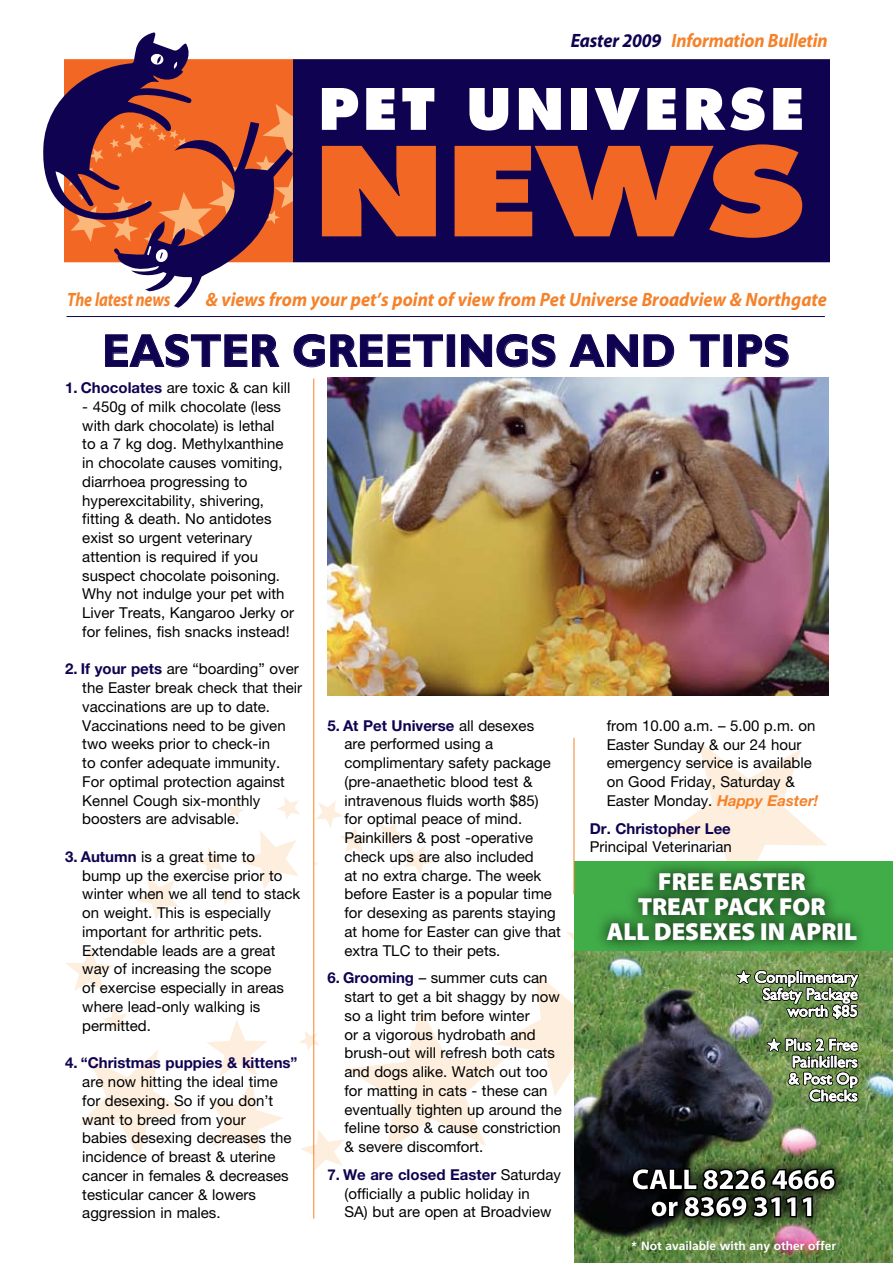
<style>
.page{position:relative;width:893px;height:1263px;background:#fff}
.page>*{position:absolute;margin:0;border:0;box-sizing:border-box;transform-origin:0 0}
.t1{font:700 46.05px "Gill Sans";color:#0f0351;scale:.94 1}
.t2{font:900 24.6px/24.6px "Myriad Pro";color:#fff;text-align:center}
.t3{font:italic 700 19.35px "Myriad";color:#f5822a;scale:.94 1}
.t4{font:italic 700 19.35px "Myriad";color:#f5822a;scale:.82 1}
.t5{font:15px/18.8px "Helvetica Neue";color:#000}
.t6{font:700 15px "Helvetica Neue";color:#0f0351}
.t7{font:700 12px "Frutiger";color:#fff}
.s1{color:#0f0351}
.s2{font-weight:700;color:#0f0351}
.s3{font-weight:700;font-style:italic;color:#f5822a}
</style>
<div class="page">
<svg style="left:66px;top:742px;width:761px;height:428px"></svg>
<img style="left:574px;top:951px;width:319px;height:312px">
<svg style="left:105px;top:334px;width:175px;height:33px"></svg>
<svg style="left:293px;top:334px;width:150px;height:33px"></svg>
<div style="left:447px;top:335px;width:8px;height:32px;border:1px solid #0f0351"></div>
<svg style="left:461px;top:334px;width:95px;height:33px"></svg>
<svg style="left:569px;top:334px;width:105px;height:33px"></svg>
<svg style="left:690px;top:334px;width:30px;height:33px"></svg>
<div style="left:724px;top:335px;width:8px;height:32px;border:1px solid #0f0351"></div>
<svg style="left:738px;top:334px;width:51px;height:33px"></svg>
<img style="left:327px;top:377px;width:501px;height:319px">
<hr style="left:313px;top:378px;width:1px;height:841px;background:#f5822a">
<hr style="left:574px;top:738px;width:1px;height:156px;background:#f5822a">
<hr style="left:67px;top:316px;width:758px;height:1px;background:#0f0351">
<div style="left:293px;top:59px;width:536px;height:204px;background:#0f0351"></div>
<hr style="left:63px;top:262px;width:767px;height:2px;background:#fff">
<svg style="left:469px;top:88px;width:39px;height:42px"></svg>
<svg style="left:519px;top:88px;width:42px;height:42px;background:#d6d4e1"></svg>
<div style="left:572px;top:88px;width:15px;height:42px;background:#fff"></div>
<svg style="left:595px;top:88px;width:45px;height:42px"></svg>
<svg style="left:647px;top:88px;width:29px;height:42px"></svg>
<svg style="left:686px;top:87px;width:79px;height:43px"></svg>
<svg style="left:773px;top:88px;width:29px;height:42px"></svg>
<svg style="left:455px;top:144px;width:347px;height:94px"></svg>
<svg style="left:43px;top:32px;width:393px;height:276px"></svg>
<svg style="left:593px;top:859px;width:300px;height:114px;background:#438f44"></svg>
<svg style="left:760px;top:1035px;width:101px;height:69px;background:#80946d"></svg>
<svg style="left:729px;top:968px;width:132px;height:53px"></svg>
<svg style="left:635px;top:1219px;width:199px;height:20px"></svg>
<svg style="left:637px;top:1219px;width:195px;height:18px;background:#607549"></svg>
<svg style="left:618px;top:1154px;width:238px;height:57px;background:#3d542f"></svg>
<svg style="left:630px;top:1148px;width:207px;height:71px"></svg>
<p class="t3" style="left:571px;top:31px;width:275px"><span class="s1">Easter 2009</span> Information Bulletin</p>
<p class="t4" style="left:67px;top:290px;width:128px">The latest news</p>
<p class="t3" style="left:206px;top:290px;width:662px">&amp; views from your pet’s point of view from Pet Universe Broadview &amp; Northgate</p>
<h1 class="t1" style="left:102px;top:324px;width:733px">EASTER GREETINGS AND TIPS</h1>
<p class="t5" style="left:65px;top:378px;width:227px"><span class="s2">1. Chocolates</span> are toxic &amp; can kill</p>
<p class="t5" style="left:82px;top:397px;width:213px">- 450g of milk chocolate (less with dark chocolate) is lethal<br>to a 7 kg dog. Methylxanthine in chocolate causes vomiting, diarrhoea progressing to hyperexcitability, shivering, fitting &amp; death. No antidotes exist so urgent veterinary attention is required if you suspect chocolate poisoning.<br>Why not indulge your pet with<br>Liver Treats, Kangaroo Jerky or for felines, fish snacks instead!</p>
<p class="t5" style="left:82px;top:659px;width:221px;text-indent:-17px"><span class="s2">2. If your pets</span> are “boarding” over the Easter break check that their vaccinations are up to date.<br>Vaccinations need to be given two weeks prior to check-in<br>to confer adequate immunity.<br>For optimal protection against<br>Kennel Cough six-monthly boosters are advisable.</p>
<p class="t5" style="left:82px;top:847px;width:220px;text-indent:-17px"><span class="s2">3. Autumn</span> is a great time to<br>bump up the exercise prior to winter when we all tend to stack on weight. This is especially important for arthritic pets.<br>Extendable leads are a great way of increasing the scope<br>of exercise especially in areas where lead-only walking is permitted.</p>
<p class="t6" style="left:65px;top:1053px;width:234px">4. “Christmas puppies &amp; kittens”</p>
<p class="t5" style="left:82px;top:1072px;width:211px">are now hitting the ideal time for desexing. So if you don’t want to breed from your babies desexing decreases the incidence of breast &amp; uterine cancer in females &amp; decreases testicular cancer &amp; lowers aggression in males.</p>
<p class="t5" style="left:344px;top:716px;width:218px;text-indent:-17px"><span class="s2">5. At Pet Universe</span> all desexes<br>are performed using a complimentary safety package (pre-anaethetic blood test &amp; intravenous fluids worth $85)<br>for optimal peace of mind.<br>Painkillers &amp; post -operative check ups are also included<br>at no extra charge. The week before Easter is a popular time for desexing as parents staying at home for Easter can give that extra TLC to their pets.</p>
<p class="t5" style="left:344px;top:968px;width:219px;text-indent:-17px"><span class="s2">6. Grooming</span> – summer cuts can start to get a bit shaggy by now so a light trim before winter<br>or a vigorous hydrobath and brush-out will refresh both cats and dogs alike. Watch out too for matting in cats - these can eventually tighten up around the feline torso &amp; cause constriction &amp; severe discomfort.</p>
<p class="t5" style="left:344px;top:1165px;width:218px;text-indent:-17px"><span class="s2">7. We are closed Easter</span> Saturday (officially a public holiday in<br>SA) but are open at Broadview</p>
<p class="t5" style="left:607px;top:716px;width:213px">from 10.00 a.m. – 5.00 p.m. on<br>Easter Sunday &amp; our 24 hour emergency service is available on Good Friday, Saturday &amp;<br>Easter Monday. <span class="s3">Happy Easter!</span></p>
<p class="t6" style="left:590px;top:819px;width:143px">Dr. Christopher Lee</p>
<p class="t5" style="left:590px;top:837px;width:144px">Principal Veterinarian</p>
<h2 class="t2" style="left:607px;top:870px;width:252px">FREE EASTER<br>TREAT PACK FOR<br>ALL DESEXES IN APRIL</h2>
<p class="t7" style="left:631px;top:1239px;width:207px">* Not available with any other offer</p>
</div>
